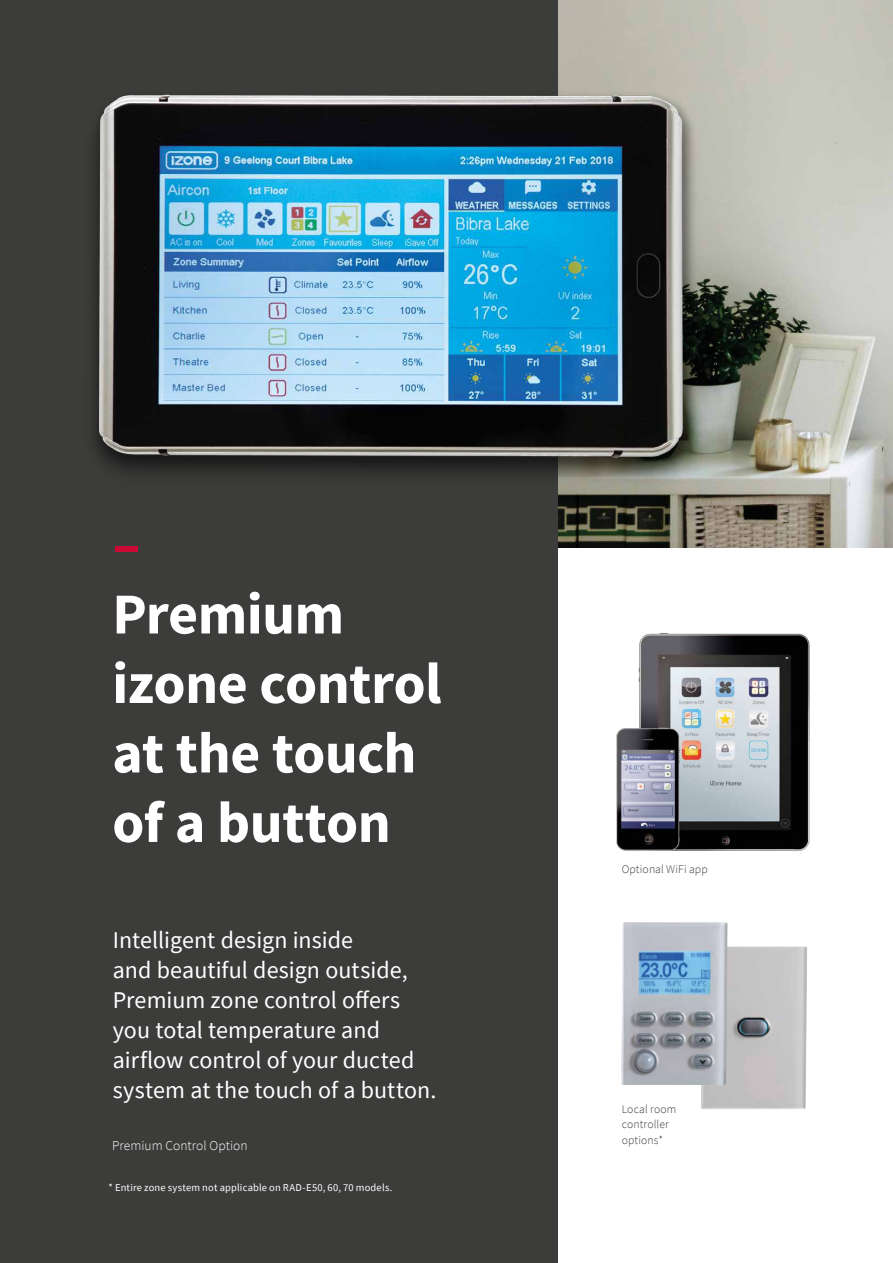
<style>
.page{position:relative;width:893px;height:1263px;background:#fff}
.page>*{position:absolute;margin:0;border:0;box-sizing:border-box;transform-origin:0 0}
.t1{font:700 57.9px/69.4px "Source Sans Pro";letter-spacing:-.01em;color:#fff}
.t2{font:700 57.9px "Source Sans Pro";color:#cc0935}
.t3{font:24px/30px "Source Sans Pro";color:#fff}
.t4{font:300 13.5px "Source Sans Pro";letter-spacing:.005em;color:#fff}
.t5{font:300 11.7px/15.6px "Source Sans Pro";letter-spacing:.01em;color:#3c3c3b}
.t6{font:10.5px "Source Sans Pro";letter-spacing:.015em;color:#fff}
</style>
<div class="page">
<img style="left:558px;top:0;width:335px;height:547px">
<div style="left:0;top:0;width:558px;height:1263px;background:#3c3c3b"></div>
<img style="left:616px;top:633px;width:194px;height:218px">
<img style="left:701px;top:947px;width:106px;height:162px">
<img style="left:621px;top:922px;width:106px;height:163px">
<img style="left:65px;top:65px;width:678px;height:445px">
<h1 class="t2" style="left:112px;top:506px;width:29px">–</h1>
<h1 class="t1" style="left:112px;top:579px;width:331px">Premium izone control at the touch of a button</h1>
<p class="t3" style="left:113px;top:925px;width:325px">Intelligent design inside<br>and beautiful design outside,<br>Premium zone control offers you total temperature and airflow control of your ducted system at the touch of a button.</p>
<p class="t4" style="left:112px;top:1137px;width:137px">Premium Control Option</p>
<p class="t6" style="left:109px;top:1181px;width:285px">* Entire zone system not applicable on RAD-E50, 60, 70 models.</p>
<p class="t5" style="left:622px;top:861px;width:88px">Optional WiFi app</p>
<p class="t5" style="left:622px;top:1101px;width:56px">Local room controller options*</p>
</div>
